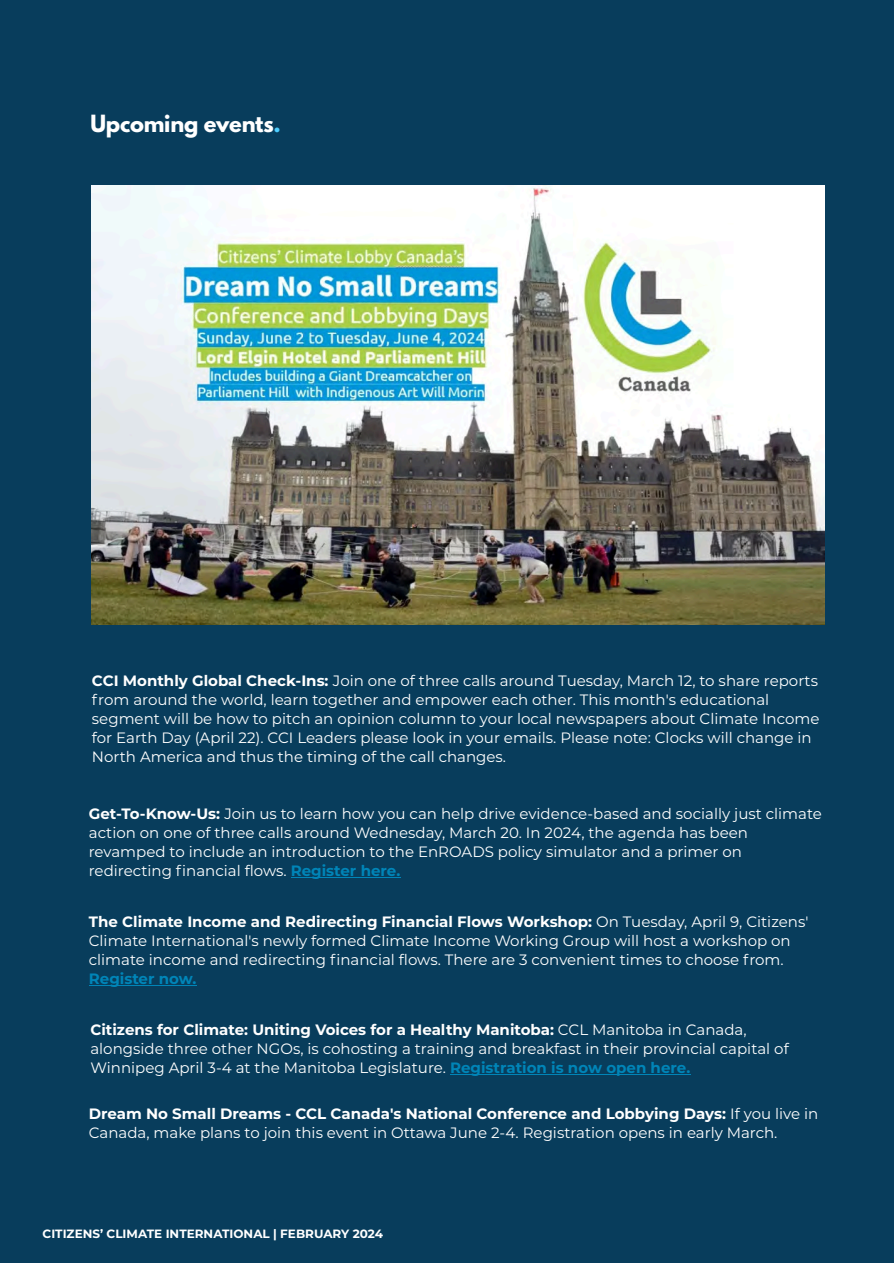
<style>
.page{position:relative;width:894px;height:1263px;background:#fff}
.page>*{position:absolute;margin:0;border:0;box-sizing:border-box;transform-origin:0 0}
.t1{font:700 21px "League Spartan";letter-spacing:-.01em;color:#fff}
.t2{font:15px "Montserrat";color:#fff}
.t3{font:700 15px "Montserrat";color:#fff}
.t4{font:700 15px "Montserrat";color:#0085b8}
.t5{font:700 12px "Montserrat";color:#fff}
.s1{color:#4dceff}
.s2{font-weight:700}
.s3{font-weight:700;color:#0085b8}
.s4{font-weight:400}
</style>
<div class="page">
<div style="left:0;top:0;width:893px;height:1263px;background:#083d5c"></div>
<hr style="left:290px;top:877px;width:110px;height:1px;background:#0085b8">
<hr style="left:89px;top:985px;width:107px;height:1px;background:#0085b8">
<hr style="left:450px;top:1074px;width:240px;height:1px;background:#0085b8">
<img style="left:92px;top:185px;width:731px;height:440px">
<p class="t1" style="left:90px;top:116px;width:192px">Upcoming events<span class="s1">.</span></p>
<p class="t2" style="left:92px;top:671px;width:727px"><span class="s2">CCI Monthly Global Check-Ins:</span> Join one of three calls around Tuesday, March 12, to share reports</p>
<p class="t2" style="left:92px;top:690px;width:678px">from around the world, learn together and empower each other. This month's educational</p>
<p class="t2" style="left:92px;top:709px;width:728px">segment will be how to pitch an opinion column to your local newspapers about Climate Income</p>
<p class="t2" style="left:92px;top:728px;width:721px">for Earth Day (April 22). CCI Leaders please look in your emails. Please note: Clocks will change in</p>
<p class="t2" style="left:92px;top:747px;width:415px">North America and thus the timing of the call changes.</p>
<p class="t2" style="left:89px;top:805px;width:734px"><span class="s2">Get-To-Know-Us:</span> Join us to learn how you can help drive evidence-based and socially just climate</p>
<p class="t2" style="left:89px;top:824px;width:660px">action on one of three calls around Wednesday, March 20. In 2024, the agenda has been</p>
<p class="t2" style="left:89px;top:843px;width:654px">revamped to include an introduction to the EnROADS policy simulator and a primer on</p>
<p class="t2" style="left:89px;top:862px;width:313px">redirecting financial flows. <span class="s3">Register here.</span></p>
<p class="t3" style="left:89px;top:913px;width:720px">The Climate Income and Redirecting Financial Flows Workshop: <span class="s4">On Tuesday, April 9, Citizens'</span></p>
<p class="t2" style="left:89px;top:932px;width:703px">Climate International's newly formed Climate Income Working Group will host a workshop on</p>
<p class="t2" style="left:89px;top:951px;width:696px">climate income and redirecting financial flows. There are 3 convenient times to choose from.</p>
<p class="t4" style="left:89px;top:970px;width:109px">Register now.</p>
<p class="t3" style="left:90px;top:1020px;width:657px">Citizens for Climate: Uniting Voices for a Healthy Manitoba: <span class="s4">CCL Manitoba in Canada,</span></p>
<p class="t2" style="left:90px;top:1039px;width:699px">alongside three other NGOs, is cohosting a training and breakfast in their provincial capital of</p>
<p class="t2" style="left:90px;top:1058px;width:601px">Winnipeg April 3-4 at the Manitoba Legislature. <span class="s3">Registration is now open here.</span></p>
<p class="t3" style="left:89px;top:1105px;width:730px">Dream No Small Dreams - CCL Canada's National Conference and Lobbying Days: <span class="s4">If you live in</span></p>
<p class="t2" style="left:89px;top:1124px;width:690px">Canada, make plans to join this event in Ottawa June 2-4. Registration opens in early March.</p>
<p class="t5" style="left:43px;top:1227px;width:342px">CITIZENS’ CLIMATE INTERNATIONAL | FEBRUARY 2024</p>
</div>
